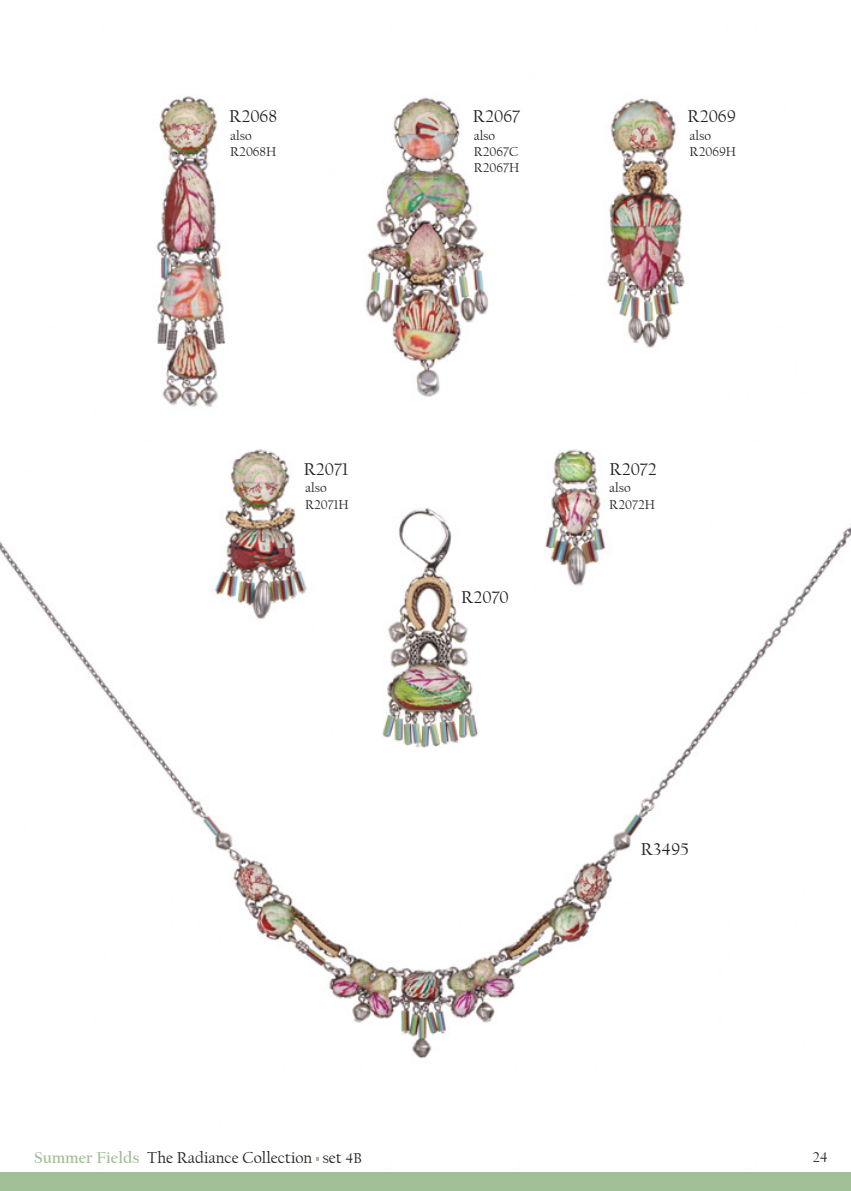
<style>
.page{position:relative;width:851px;height:1191px;background:#fff}
.page>*{position:absolute;margin:0;border:0;box-sizing:border-box;transform-origin:0 0}
.t1{font:18px "Californian FB";color:#231f20}
.t2{font:16.5px "Californian FB";color:#231f20}
.t3{font:15px "Californian FB";color:#231f20}
.t4{font:13.5px "Californian FB";color:#231f20}
.s1{font-weight:700;color:#a0bf96}
.s2{font-size:15px}
</style>
<div class="page">
<img style="left:0;top:94px;width:850px;height:1067px">
<div style="left:0;top:1172px;width:850px;height:19px;background:#a0bf96"></div>
<p class="t1" style="left:229px;top:106px;width:50px">R2068</p>
<p class="t1" style="left:687px;top:106px;width:50px">R2069</p>
<p class="t1" style="left:473px;top:106px;width:49px">R2067</p>
<p class="t4" style="left:230px;top:128px;width:23px">also</p>
<p class="t4" style="left:230px;top:144px;width:48px">R2068H</p>
<p class="t4" style="left:473px;top:128px;width:23px">also</p>
<p class="t4" style="left:473px;top:144px;width:46px">R2067C</p>
<p class="t4" style="left:473px;top:161px;width:47px">R2067H</p>
<p class="t4" style="left:689px;top:128px;width:23px">also</p>
<p class="t4" style="left:689px;top:144px;width:48px">R2069H</p>
<p class="t1" style="left:303px;top:459px;width:46px">R2071</p>
<p class="t1" style="left:609px;top:459px;width:49px">R2072</p>
<p class="t4" style="left:305px;top:480px;width:23px">also</p>
<p class="t4" style="left:305px;top:497px;width:45px">R2071H</p>
<p class="t1" style="left:461px;top:586px;width:49px">R2070</p>
<p class="t4" style="left:609px;top:480px;width:23px">also</p>
<p class="t4" style="left:609px;top:497px;width:47px">R2072H</p>
<p class="t1" style="left:640px;top:839px;width:49px">R3495</p>
<p class="t2" style="left:34px;top:1148px;width:329px"><span class="s1">Summer Fields</span> The Radiance Collection set <span class="s2">4B</span></p>
<p class="t3" style="left:812px;top:1148px;width:17px">24</p>
</div>
